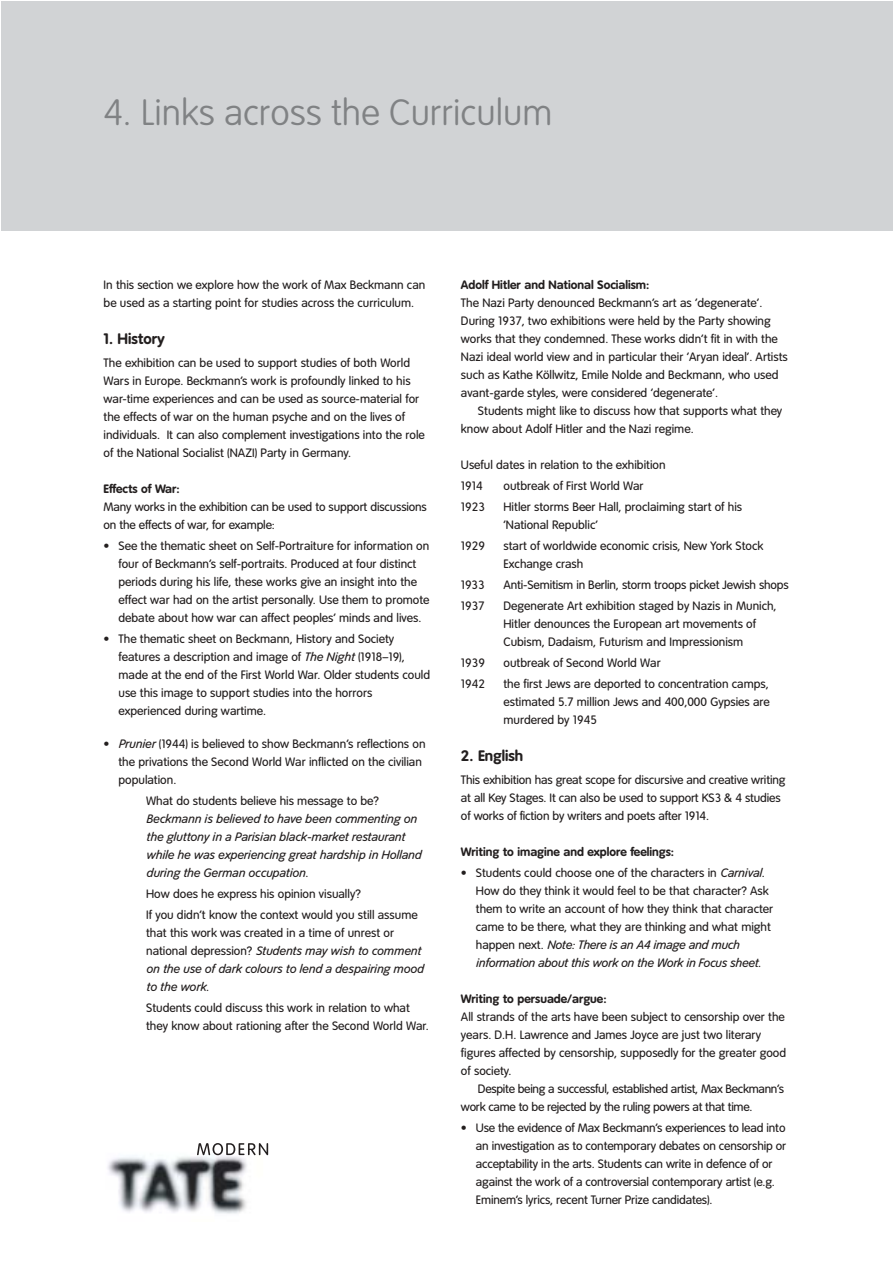
<style>
.page{position:relative;width:893px;height:1263px;background:#fff}
.page>*{position:absolute;margin:0;border:0;box-sizing:border-box;transform-origin:0 0}
.t1{font:100 36px "Tate";color:#808284}
.t2{font:700 15px "Tate";color:#231f1f}
.t3{font:12px/18px "Tate";color:#231f1f}
.t4{font:italic 12px/18px "Tate";color:#231f1f}
.t5{font:700 12px "Tate";color:#231f1f}
.t6{font:12px/18px "Tate";letter-spacing:-.02em;color:#231f1f}
.s1{font-style:italic}
.s2{font-style:normal}
</style>
<div class="page">
<div style="left:1px;top:2px;width:891px;height:229px;background:#d1d3d5"></div>
<svg style="left:107px;top:1143px;width:162px;height:71px"></svg>
<svg style="left:197px;top:1143px;width:71px;height:12px"></svg>
<h1 class="t1" style="left:104px;top:97px;width:450px">4. Links across the Curriculum</h1>
<p class="t3" style="left:104px;top:277px;width:323px">In this section we explore how the work of Max Beckmann can be used as a starting point for studies across the curriculum.</p>
<p class="t2" style="left:104px;top:333px;width:62px">1. History</p>
<p class="t3" style="left:104px;top:354px;width:323px">The exhibition can be used to support studies of both World Wars in Europe. Beckmann’s work is profoundly linked to his war-time experiences and can be used as source-material for the effects of war on the human psyche and on the lives of individuals. It can also complement investigations into the role of the National Socialist (NAZI) Party in Germany.</p>
<p class="t5" style="left:104px;top:483px;width:78px">Effects of War:</p>
<p class="t3" style="left:104px;top:498px;width:325px">Many works in the exhibition can be used to support discussions on the effects of war, for example:</p>
<p class="t3" style="left:118px;top:537px;width:312px;text-indent:-15px">• See the thematic sheet on Self-Portraiture for information on four of Beckmann’s self-portraits. Produced at four distinct periods during his life, these works give an insight into the effect war had on the artist personally. Use them to promote debate about how war can affect peoples’ minds and lives.</p>
<p class="t3" style="left:118px;top:630px;width:313px;text-indent:-15px">• The thematic sheet on Beckmann, History and Society features a description and image of <span class="s1">The Night</span> (1918–19), made at the end of the First World War. Older students could use this image to support studies into the horrors experienced during wartime.</p>
<p class="t3" style="left:118px;top:735px;width:308px;text-indent:-15px">• <span class="s1">Prunier</span> (1944) is believed to show Beckmann’s reflections on the privations the Second World War inflicted on the civilian population.</p>
<p class="t3" style="left:146px;top:792px;width:234px">What do students believe his message to be?</p>
<p class="t4" style="left:146px;top:810px;width:277px">Beckmann is believed to have been commenting on the gluttony in a Parisian black-market restaurant while he was experiencing great hardship in Holland during the German occupation<span class="s2">.</span></p>
<p class="t3" style="left:146px;top:884px;width:273px;line-height:21px">How does he express his opinion visually?<br>If you didn’t know the context would you still assume</p>
<p class="t4" style="left:146px;top:924px;width:279px"><span class="s2">that this work was created in a time of unrest or national depression?</span> Students may wish to comment on the use of dark colours to lend a despairing mood to the work<span class="s2">.</span></p>
<p class="t3" style="left:146px;top:999px;width:284px">Students could discuss this work in relation to what they know about rationing after the Second World War.</p>
<p class="t5" style="left:461px;top:280px;width:190px">Adolf Hitler and National Socialism:</p>
<p class="t3" style="left:461px;top:295px;width:328px">The Nazi Party denounced Beckmann’s art as ‘degenerate’.<br>During 1937, two exhibitions were held by the Party showing works that they condemned. These works didn’t fit in with the Nazi ideal world view and in particular their ‘Aryan ideal’. Artists such as Kathe Köllwitz, Emile Nolde and Beckmann, who used avant-garde styles, were considered ‘degenerate’.</p>
<p class="t3" style="left:461px;top:403px;width:323px;text-indent:17px">Students might like to discuss how that supports what they know about Adolf Hitler and the Nazi regime.</p>
<p class="t3" style="left:461px;top:455px;width:206px;line-height:21px">Useful dates in relation to the exhibition<br>1914</p>
<p class="t3" style="left:503px;top:478px;width:142px">outbreak of First World War</p>
<p class="t3" style="left:461px;top:499px;width:26px">1923</p>
<p class="t3" style="left:503px;top:499px;width:240px">Hitler storms Beer Hall, proclaiming start of his ‘National Republic’</p>
<p class="t3" style="left:461px;top:538px;width:26px">1929</p>
<p class="t3" style="left:503px;top:538px;width:261px">start of worldwide economic crisis, New York Stock<br>Exchange crash</p>
<p class="t3" style="left:461px;top:577px;width:25px">1933</p>
<p class="t3" style="left:503px;top:577px;width:287px">Anti-Semitism in Berlin, storm troops picket Jewish shops</p>
<p class="t3" style="left:461px;top:598px;width:25px">1937</p>
<p class="t3" style="left:503px;top:598px;width:274px">Degenerate Art exhibition staged by Nazis in Munich,<br>Hitler denounces the European art movements of<br>Cubism, Dadaism, Futurism and Impressionism</p>
<p class="t3" style="left:461px;top:654px;width:26px">1939</p>
<p class="t3" style="left:503px;top:654px;width:159px">outbreak of Second World War</p>
<p class="t3" style="left:461px;top:675px;width:26px">1942</p>
<p class="t3" style="left:503px;top:675px;width:268px;text-align:justify">the first Jews are deported to concentration camps, estimated 5.7 million Jews and 400,000 Gypsies are murdered by 1945</p>
<p class="t2" style="left:461px;top:750px;width:64px">2. English</p>
<p class="t3" style="left:461px;top:771px;width:326px">This exhibition has great scope for discursive and creative writing at all Key Stages. It can also be used to support KS3 &amp; 4 studies of works of fiction by writers and poets after 1914.</p>
<p class="t5" style="left:461px;top:846px;width:214px">Writing to imagine and explore feelings:</p>
<p class="t3" style="left:476px;top:864px;width:299px;text-indent:-15px">• Students could choose one of the characters in <span class="s1">Carnival</span>.<br>How do they think it would feel to be that character? Ask them to write an account of how they think that character came to be there, what they are thinking and what might happen next. <span class="s1">Note: There is an A4 image and much information about this work on the Work in Focus sheet</span>.</p>
<p class="t5" style="left:461px;top:993px;width:147px">Writing to persuade/argue:</p>
<p class="t3" style="left:461px;top:1008px;width:327px">All strands of the arts have been subject to censorship over the years. D.H. Lawrence and James Joyce are just two literary figures affected by censorship, supposedly for the greater good of society.</p>
<p class="t6" style="left:461px;top:1080px;width:324px;text-indent:17px">Despite being a successful, established artist, Max Beckmann’s work came to be rejected by the ruling powers at that time.</p>
<p class="t3" style="left:476px;top:1119px;width:312px;text-indent:-15px">• Use the evidence of Max Beckmann’s experiences to lead into an investigation as to contemporary debates on censorship or acceptability in the arts. Students can write in defence of or against the work of a controversial contemporary artist (e.g.<br>Eminem’s lyrics, recent Turner Prize candidates).</p>
</div>
